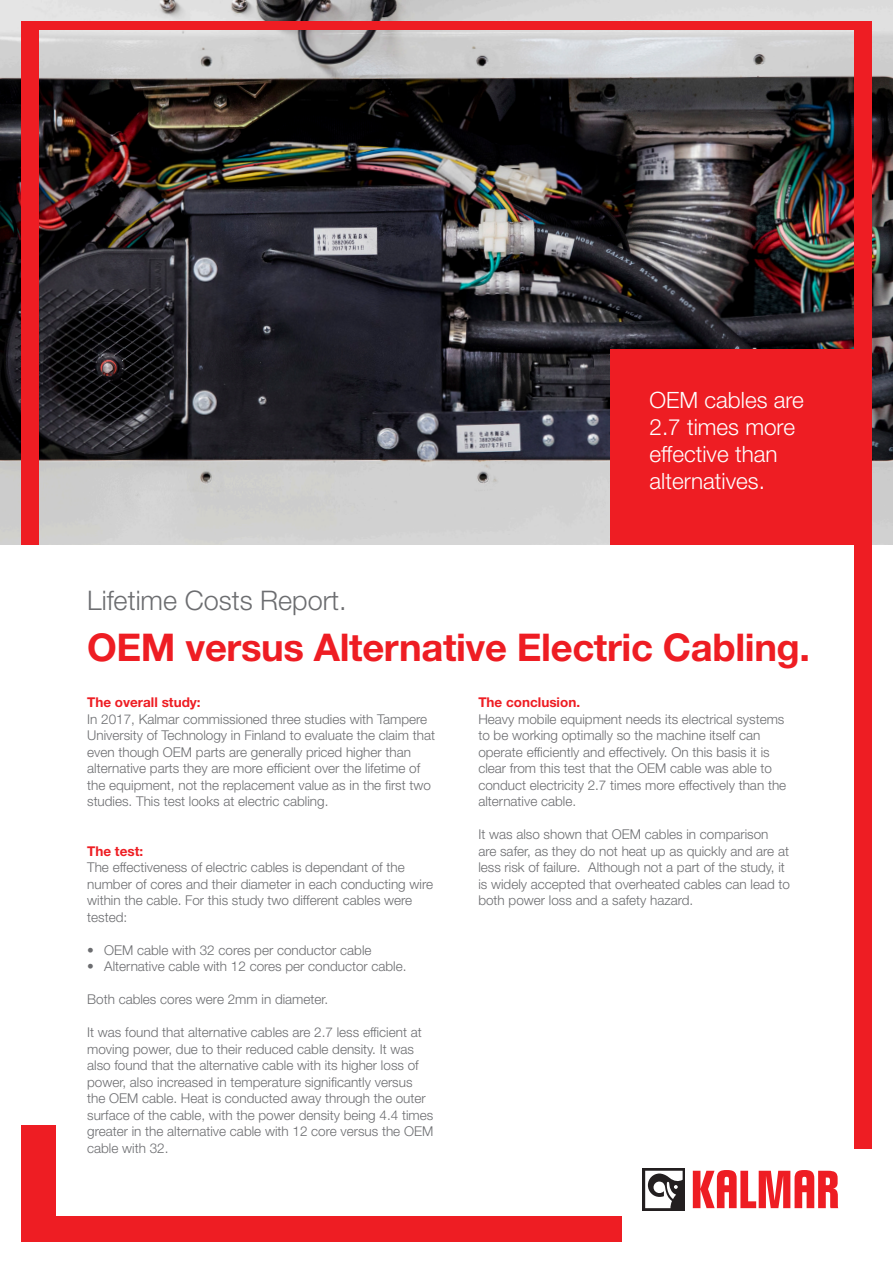
<style>
.page{position:relative;width:893px;height:1263px;background:#fff}
.page>*{position:absolute;margin:0;border:0;box-sizing:border-box;transform-origin:0 0}
.t1{font:700 38.25px "Helvetica Neue LT Std";letter-spacing:-.01em;color:#ee1d23}
.t2{font:300 27px "Helvetica Neue LT Std";color:#6c6d70}
.t3{font:300 22.5px/27px "Helvetica Neue LT Std";color:#fff}
.t4{font:300 13.5px/16.5px "Helvetica Neue LT Std";color:#6c6d70}
.t5{font:700 13.5px "Helvetica Neue LT Std";color:#ee1d23}
</style>
<div class="page">
<img style="left:0;top:0;width:893px;height:544px">
<div style="left:21px;top:21px;width:851px;height:9px;background:#ee1d23"></div>
<div style="left:21px;top:1216px;width:600px;height:26px;background:#ee1d23"></div>
<div style="left:21px;top:21px;width:17px;height:523px;background:#ee1d23"></div>
<div style="left:21px;top:1125px;width:34px;height:117px;background:#ee1d23"></div>
<div style="left:855px;top:21px;width:17px;height:1128px;background:#ee1d23"></div>
<svg style="left:693px;top:1170px;width:145px;height:38px"></svg>
<svg style="left:643px;top:1168px;width:42px;height:43px"></svg>
<svg style="left:645px;top:1171px;width:38px;height:37px"></svg>
<div style="left:610px;top:349px;width:262px;height:195px;background:#ee1d23"></div>
<p class="t2" style="left:87px;top:584px;width:261px">Lifetime Costs Report.</p>
<p class="t3" style="left:649px;top:386px;width:156px">OEM cables are<br>2.7 times more effective than alternatives.</p>
<p class="t1" style="left:87px;top:624px;width:725px">OEM versus Alternative Electric Cabling.</p>
<p class="t5" style="left:478px;top:694px;width:103px">The conclusion.</p>
<p class="t4" style="left:478px;top:710px;width:309px">Heavy mobile equipment needs its electrical systems to be working optimally so the machine itself can operate efficiently and effectively. On this basis it is clear from this test that the OEM cable was able to conduct electricity 2.7 times more effectively than the alternative cable.</p>
<p class="t4" style="left:478px;top:826px;width:313px">It was also shown that OEM cables in comparison<br>are safer, as they do not heat up as quickly and are at less risk of failure. Although not a part of the study, it is widely accepted that overheated cables can lead to both power loss and a safety hazard.</p>
<p class="t5" style="left:87px;top:694px;width:115px">The overall study:</p>
<p class="t4" style="left:87px;top:710px;width:349px">In 2017, Kalmar commissioned three studies with Tampere University of Technology in Finland to evaluate the claim that even though OEM parts are generally priced higher than alternative parts they are more efficient over the lifetime of the equipment, not the replacement value as in the first two studies. This test looks at electric cabling.</p>
<p class="t5" style="left:87px;top:842px;width:58px">The test:</p>
<p class="t4" style="left:87px;top:859px;width:347px">The effectiveness of electric cables is dependant of the number of cores and their diameter in each conducting wire within the cable. For this study two different cables were tested:</p>
<p class="t4" style="left:87px;top:941px;width:286px">• OEM cable with 32 cores per conductor cable</p>
<p class="t4" style="left:87px;top:958px;width:321px">• Alternative cable with 12 cores per conductor cable.</p>
<p class="t4" style="left:87px;top:991px;width:243px">Both cables cores were 2mm in diameter.</p>
<p class="t4" style="left:87px;top:1024px;width:348px">It was found that alternative cables are 2.7 less efficient at moving power, due to their reduced cable density. It was also found that the alternative cable with its higher loss of power, also increased in temperature significantly versus the OEM cable. Heat is conducted away through the outer surface of the cable, with the power density being 4.4 times greater in the alternative cable with 12 core versus the OEM cable with 32.</p>
</div>
